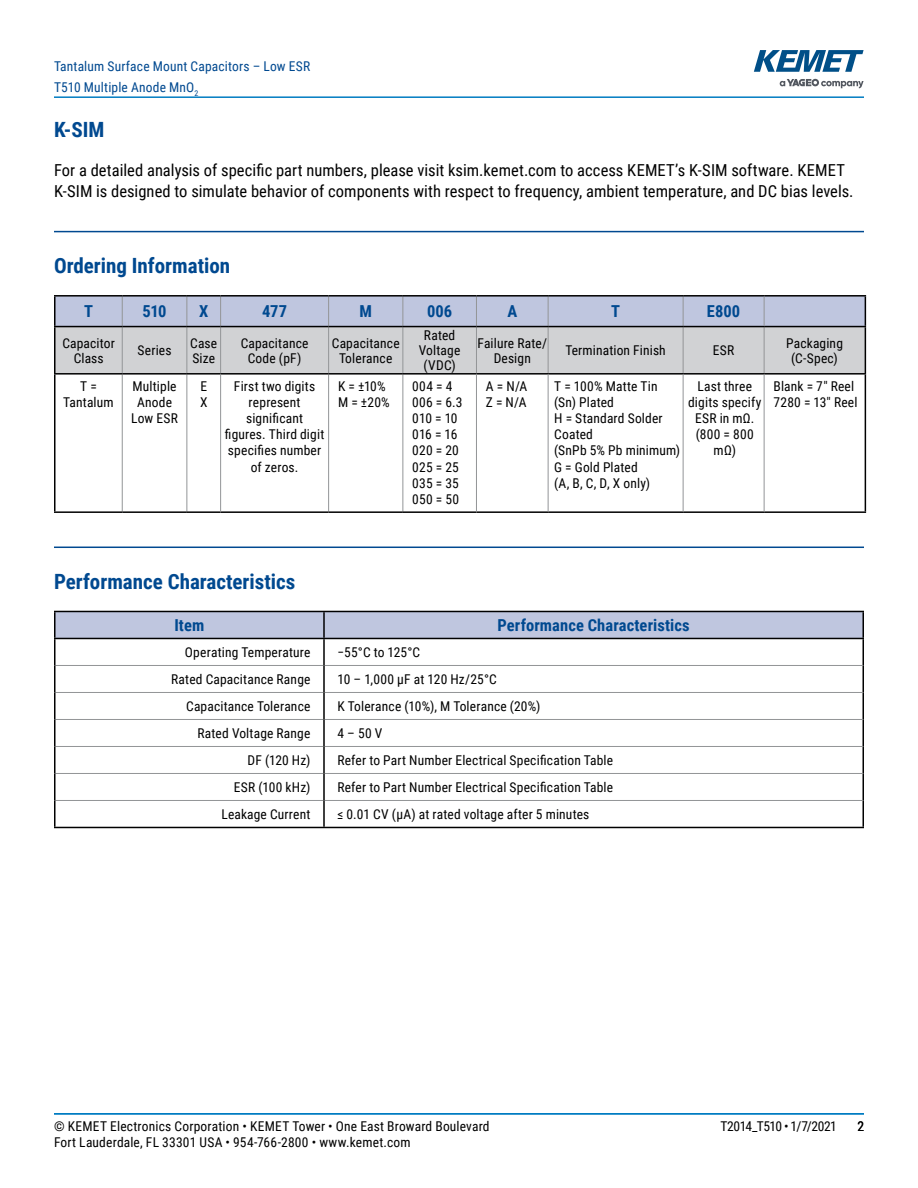
<style>
.page{position:relative;width:918px;height:1188px;background:#fff}
.page>*{position:absolute;margin:0;border:0;box-sizing:border-box;transform-origin:0 0}
.t1{font:700 21px "Roboto Condensed";color:#004990}
.t2{font:16.5px/21px "Roboto Condensed";letter-spacing:.005em;color:#000}
.t3{font:700 16.5px "Roboto Condensed";letter-spacing:.005em;color:#004990}
.t4{font:13.5px/16.2px "Roboto Condensed";letter-spacing:.015em;color:#000;text-align:center}
.t5{font:13.5px/21px "Roboto Condensed";letter-spacing:.015em;color:#004990}
.t6{font:13.5px "Roboto Condensed";letter-spacing:-.035em;color:#000}
</style>
<div class="page">
<hr style="left:54px;top:1113px;width:810px;height:2px;background:#007cc2">
<hr style="left:54px;top:96px;width:810px;height:2px;background:#007cc2">
<svg style="left:780px;top:79px;width:84px;height:9px"></svg>
<svg style="left:754px;top:50px;width:110px;height:22px"></svg>
<hr style="left:54px;top:231px;width:810px;height:1px;background:#004990">
<hr style="left:54px;top:547px;width:810px;height:1px;background:#004990">
<hr style="left:328px;top:375px;width:1px;height:136px;background:#939597">
<hr style="left:402px;top:375px;width:1px;height:136px;background:#939597">
<hr style="left:54px;top:327px;width:2px;height:46px;background:#000">
<hr style="left:221px;top:373px;width:108px;height:2px;background:#000">
<hr style="left:329px;top:373px;width:74px;height:2px;background:#000">
<hr style="left:403px;top:373px;width:73px;height:2px;background:#000">
<hr style="left:221px;top:511px;width:108px;height:2px;background:#000">
<hr style="left:329px;top:511px;width:74px;height:2px;background:#000">
<hr style="left:403px;top:511px;width:73px;height:2px;background:#000">
<hr style="left:54px;top:295px;width:68px;height:2px;background:#000">
<hr style="left:54px;top:297px;width:2px;height:29px;background:#000">
<hr style="left:122px;top:295px;width:65px;height:2px;background:#000">
<hr style="left:187px;top:295px;width:34px;height:2px;background:#000">
<hr style="left:221px;top:295px;width:108px;height:2px;background:#000">
<hr style="left:329px;top:295px;width:74px;height:2px;background:#000">
<hr style="left:403px;top:295px;width:73px;height:2px;background:#000">
<hr style="left:476px;top:295px;width:72px;height:2px;background:#000">
<hr style="left:548px;top:295px;width:135px;height:2px;background:#000">
<hr style="left:683px;top:295px;width:81px;height:2px;background:#000">
<hr style="left:764px;top:295px;width:102px;height:2px;background:#000">
<hr style="left:54px;top:326px;width:68px;height:1px;background:#000">
<svg style="left:55px;top:296px;width:811px;height:78px;background:#c2c5d0"></svg>
<hr style="left:122px;top:375px;width:1px;height:136px;background:#939597">
<hr style="left:186px;top:375px;width:1px;height:136px;background:#939597">
<hr style="left:476px;top:373px;width:72px;height:2px;background:#000">
<hr style="left:476px;top:511px;width:72px;height:2px;background:#000">
<hr style="left:476px;top:375px;width:1px;height:136px;background:#939597">
<hr style="left:548px;top:373px;width:135px;height:2px;background:#000">
<hr style="left:548px;top:511px;width:135px;height:2px;background:#000">
<hr style="left:548px;top:375px;width:1px;height:136px;background:#939597">
<hr style="left:683px;top:373px;width:81px;height:2px;background:#000">
<hr style="left:683px;top:511px;width:81px;height:2px;background:#000">
<hr style="left:683px;top:375px;width:1px;height:136px;background:#939597">
<hr style="left:764px;top:373px;width:102px;height:2px;background:#000">
<hr style="left:865px;top:375px;width:1px;height:136px;background:#000">
<hr style="left:764px;top:511px;width:102px;height:2px;background:#000">
<hr style="left:764px;top:375px;width:1px;height:136px;background:#939597">
<hr style="left:54px;top:373px;width:68px;height:2px;background:#000">
<hr style="left:54px;top:375px;width:2px;height:136px;background:#000">
<hr style="left:122px;top:373px;width:65px;height:2px;background:#000">
<hr style="left:187px;top:373px;width:34px;height:2px;background:#000">
<hr style="left:54px;top:511px;width:68px;height:2px;background:#000">
<hr style="left:122px;top:511px;width:65px;height:2px;background:#000">
<hr style="left:187px;top:511px;width:34px;height:2px;background:#000">
<hr style="left:220px;top:375px;width:1px;height:136px;background:#939597">
<svg style="left:56px;top:612px;width:808px;height:215px"></svg>
<hr style="left:56px;top:665px;width:267px;height:1px;background:#939597">
<hr style="left:325px;top:665px;width:538px;height:1px;background:#939597">
<hr style="left:56px;top:692px;width:267px;height:1px;background:#939597">
<hr style="left:325px;top:692px;width:538px;height:1px;background:#939597">
<hr style="left:56px;top:719px;width:267px;height:1px;background:#939597">
<hr style="left:325px;top:719px;width:538px;height:1px;background:#939597">
<hr style="left:56px;top:746px;width:267px;height:1px;background:#939597">
<hr style="left:325px;top:746px;width:538px;height:1px;background:#939597">
<hr style="left:56px;top:773px;width:267px;height:1px;background:#939597">
<hr style="left:325px;top:773px;width:538px;height:1px;background:#939597">
<hr style="left:56px;top:800px;width:267px;height:1px;background:#939597">
<hr style="left:325px;top:800px;width:538px;height:1px;background:#939597">
<hr style="left:54px;top:638px;width:270px;height:1px;background:#000">
<hr style="left:324px;top:638px;width:540px;height:1px;background:#000">
<hr style="left:324px;top:611px;width:540px;height:1px;background:#000">
<hr style="left:54px;top:827px;width:270px;height:1px;background:#000">
<hr style="left:324px;top:827px;width:540px;height:1px;background:#000">
<hr style="left:54px;top:611px;width:270px;height:1px;background:#000">
<hr style="left:54px;top:612px;width:2px;height:26px;background:#000">
<hr style="left:323px;top:612px;width:2px;height:26px;background:#000">
<hr style="left:54px;top:639px;width:2px;height:26px;background:#000">
<hr style="left:323px;top:639px;width:2px;height:26px;background:#000">
<hr style="left:54px;top:665px;width:2px;height:27px;background:#000">
<hr style="left:323px;top:665px;width:2px;height:27px;background:#000">
<hr style="left:54px;top:692px;width:2px;height:27px;background:#000">
<hr style="left:323px;top:692px;width:2px;height:27px;background:#000">
<hr style="left:54px;top:719px;width:2px;height:27px;background:#000">
<hr style="left:323px;top:719px;width:2px;height:27px;background:#000">
<hr style="left:54px;top:746px;width:2px;height:27px;background:#000">
<hr style="left:323px;top:746px;width:2px;height:27px;background:#000">
<hr style="left:54px;top:773px;width:2px;height:27px;background:#000">
<hr style="left:323px;top:773px;width:2px;height:27px;background:#000">
<hr style="left:54px;top:800px;width:2px;height:27px;background:#000">
<hr style="left:323px;top:800px;width:2px;height:27px;background:#000">
<p class="t5" style="left:54px;top:57px;width:258px">Tantalum Surface Mount Capacitors – Low ESR<br>T510 Multiple Anode MnO<sub>2</sub></p>
<h1 class="t1" style="left:54px;top:122px;width:52px">K-SIM</h1>
<p class="t2" style="left:54px;top:159px;width:801px">For a detailed analysis of speci昀椀c part numbers, please visit ksim.kemet.com to access KEMET’s K-SIM software. KEMET<br>K-SIM is designed to simulate behavior of components with respect to frequency, ambient temperature, and DC bias levels.</p>
<h1 class="t1" style="left:54px;top:251px;width:178px">Ordering Information</h1>
<p class="t3" style="left:84px;top:305px;width:10px">T</p>
<p class="t3" style="left:143px;top:305px;width:26px">510</p>
<p class="t3" style="left:199px;top:305px;width:11px">X</p>
<p class="t3" style="left:262px;top:305px;width:26px">477</p>
<p class="t3" style="left:359px;top:305px;width:14px">M</p>
<p class="t3" style="left:427px;top:305px;width:27px">006</p>
<p class="t3" style="left:507px;top:300px;width:11px">A</p>
<p class="t3" style="left:611px;top:305px;width:10px">T</p>
<p class="t3" style="left:707px;top:305px;width:35px">E800</p>
<p class="t4" style="left:62px;top:336px;width:54px;line-height:15px">Capacitor<br>Class</p>
<p class="t4" style="left:138px;top:343px;width:35px">Series</p>
<p class="t4" style="left:190px;top:336px;width:28px;line-height:15px;text-align:left">Case<br>Size</p>
<p class="t4" style="left:241px;top:336px;width:69px;line-height:15px">Capacitance<br>Code (pF)</p>
<p class="t4" style="left:332px;top:336px;width:69px;line-height:15px">Capacitance<br>Tolerance</p>
<p class="t4" style="left:419px;top:329px;width:43px;line-height:15px">Rated<br>Voltage (VDC)</p>
<p class="t4" style="left:478px;top:336px;width:71px;line-height:15px">Failure Rate/<br>Design</p>
<p class="t4" style="left:565px;top:343px;width:102px">Termination Finish</p>
<p class="t4" style="left:713px;top:343px;width:23px">ESR</p>
<p class="t4" style="left:786px;top:336px;width:58px;line-height:15px">Packaging (C-Spec)</p>
<p class="t4" style="left:63px;top:379px;width:52px">T =<br>Tantalum</p>
<p class="t4" style="left:131px;top:379px;width:48px">Multiple<br>Anode<br>Low ESR</p>
<p class="t4" style="left:200px;top:379px;width:9px;text-align:left">E<br>X</p>
<p class="t4" style="left:225px;top:379px;width:101px">First two digits represent<br>signi昀椀cant<br>昀椀gures. Third digit speci昀椀es number of zeros.</p>
<p class="t4" style="left:338px;top:379px;width:53px;text-align:left">K = ±10%<br>M = ±20%</p>
<p class="t4" style="left:412px;top:379px;width:52px;text-align:left">004 = 4<br>006 = 6.3<br>010 = 10<br>016 = 16<br>020 = 20<br>025 = 25<br>035 = 35<br>050 = 50</p>
<p class="t4" style="left:486px;top:379px;width:43px;text-align:left">A = N/A<br>Z = N/A</p>
<p class="t4" style="left:554px;top:379px;width:128px;text-align:left">T = 100% Matte Tin (Sn) Plated<br>H = Standard Solder<br>Coated<br>(SnPb 5% Pb minimum)<br>G = Gold Plated<br>(A, B, C, D, X only)</p>
<p class="t4" style="left:688px;top:379px;width:75px">Last three digits specify<br>ESR in mΩ. (800 = 800 mΩ)</p>
<p class="t4" style="left:774px;top:379px;width:85px;text-align:left">Blank = 7" Reel<br>7280 = 13" Reel</p>
<h1 class="t1" style="left:54px;top:566px;width:243px">Performance Characteristics</h1>
<p class="t3" style="left:174px;top:614px;width:31px">Item</p>
<p class="t3" style="left:498px;top:614px;width:194px">Performance Characteristics</p>
<p class="t4" style="left:185px;top:645px;width:127px">Operating Temperature</p>
<p class="t4" style="left:338px;top:644px;width:84px">−55°C to 125°C</p>
<p class="t4" style="left:171px;top:672px;width:141px">Rated Capacitance Range</p>
<p class="t4" style="left:338px;top:671px;width:161px">10 – 1,000 µF at 120 Hz/25°C</p>
<p class="t4" style="left:186px;top:699px;width:126px">Capacitance Tolerance</p>
<p class="t4" style="left:338px;top:699px;width:204px">K Tolerance (10%), M Tolerance (20%)</p>
<p class="t4" style="left:198px;top:726px;width:114px">Rated Voltage Range</p>
<p class="t4" style="left:338px;top:726px;width:46px">4 – 50 V</p>
<p class="t4" style="left:248px;top:753px;width:64px">DF (120 Hz)</p>
<p class="t4" style="left:338px;top:752px;width:277px">Refer to Part Number Electrical Speci昀椀cation Table</p>
<p class="t4" style="left:234px;top:780px;width:78px">ESR (100 kHz)</p>
<p class="t4" style="left:338px;top:779px;width:277px">Refer to Part Number Electrical Speci昀椀cation Table</p>
<p class="t4" style="left:221px;top:807px;width:91px">Leakage Current</p>
<p class="t4" style="left:338px;top:806px;width:253px">≤ 0.01 CV (µA) at rated voltage after 5 minutes</p>
<p class="t4" style="left:54px;top:1119px;width:437px">© KEMET Electronics Corporation • KEMET Tower • One East Broward Boulevard</p>
<p class="t6" style="left:720px;top:1120px;width:118px">T2014_T510 • 1/7/2021</p>
<p class="t4" style="left:54px;top:1135px;width:358px">Fort Lauderdale, FL 33301 USA • 954-766-2800 • www.kemet.com</p>
<p class="t4" style="left:857px;top:1119px;width:8px">2</p>
</div>
